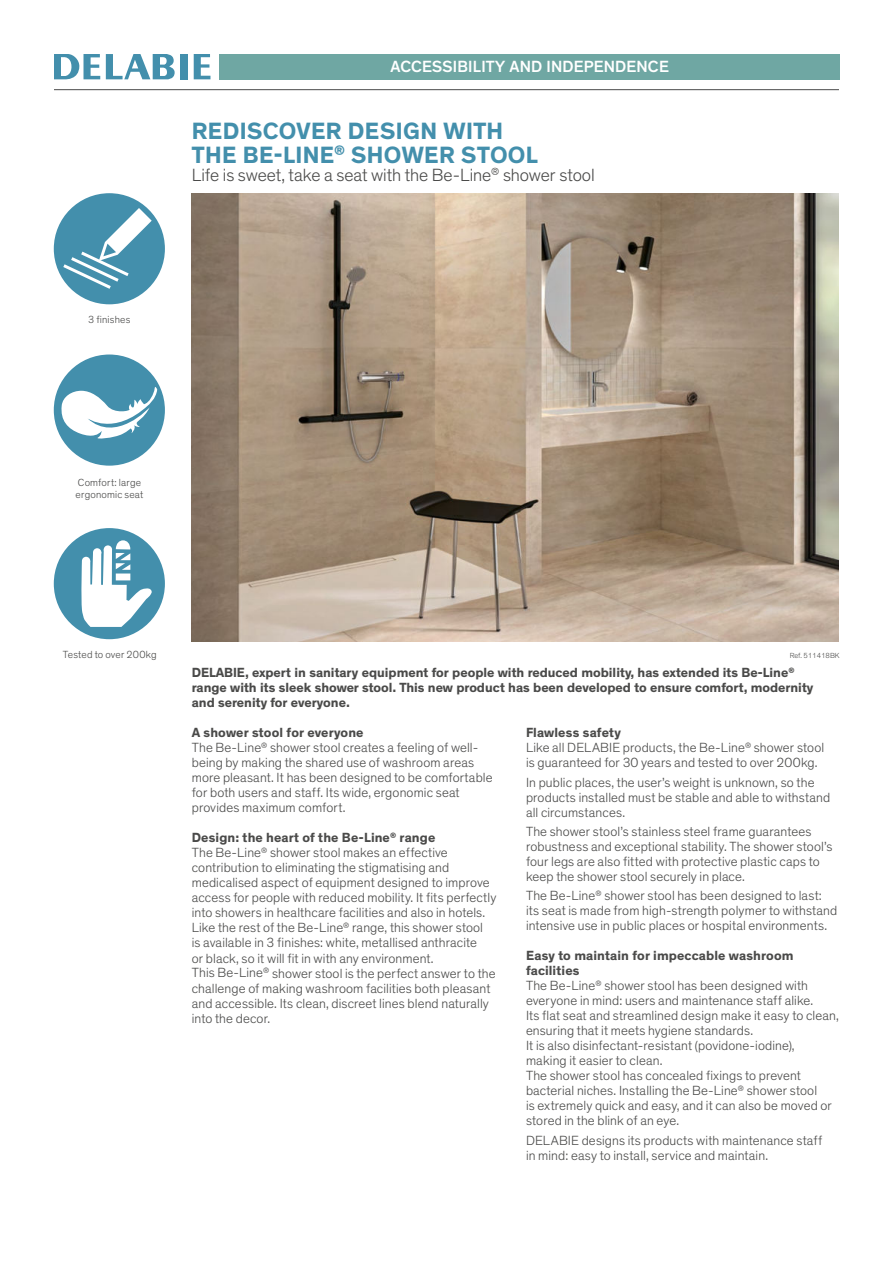
<style>
.page{position:relative;width:893px;height:1263px;background:#fff}
.page>*{position:absolute;margin:0;border:0;box-sizing:border-box;transform-origin:0 0}
.t1{font:700 24px/24px "Theinhardt";letter-spacing:.015em;color:#438fac}
.t2{font:300 18px "Theinhardt";letter-spacing:-.005em;color:#4a4a49}
.t3{font:500 16.5px "Theinhardt";letter-spacing:.015em;color:#fff}
.t4{font:300 13.5px/15px "Theinhardt";letter-spacing:.01em;color:#4a4a49}
.t5{font:700 13.5px/15px "Theinhardt";color:#4a4a49}
.t6{font:300 10.5px/12px "Theinhardt";letter-spacing:.02em;color:#4a4a49}
.t7{font:300 7.5px "Theinhardt";color:#4a4a49}
.s1{font-weight:700}
</style>
<div class="page">
<hr style="left:54px;top:89px;width:785px;height:1px;background:#4a4a49">
<svg style="left:54px;top:54px;width:46px;height:25px"></svg>
<svg style="left:106px;top:54px;width:69px;height:25px"></svg>
<div style="left:180px;top:54px;width:7px;height:25px;background:#438fac"></div>
<svg style="left:194px;top:54px;width:16px;height:25px"></svg>
<div style="left:219px;top:54px;width:621px;height:25px;background:#6fa7a3"></div>
<div style="left:54px;top:528px;width:111px;height:111px;background:#438fac;border-radius:50%"></div>
<svg style="left:72px;top:540px;width:80px;height:87px"></svg>
<div style="left:82px;top:557px;width:8px;height:8px;background:#fff;border-radius:50%"></div>
<div style="left:93px;top:548px;width:8px;height:9px;background:#fff;border-radius:50%"></div>
<div style="left:104px;top:545px;width:8px;height:9px;background:#fff;border-radius:50%"></div>
<div style="left:54px;top:193px;width:111px;height:111px;background:#438fac;border-radius:50%"></div>
<svg style="left:60px;top:208px;width:92px;height:83px"></svg>
<div style="left:54px;top:354px;width:111px;height:112px;background:#438fac;border-radius:50%"></div>
<svg style="left:60px;top:384px;width:97px;height:60px"></svg>
<img style="left:192px;top:193px;width:647px;height:448px">
<p class="t6" style="left:88px;top:314px;width:44px">3 finishes</p>
<p class="t3" style="left:390px;top:61px;width:280px">ACCESSIBILITY AND INDEPENDENCE</p>
<h1 class="t1" style="left:192px;top:121px;width:348px">REDISCOVER DESIGN WITH<br>THE BE-LINE<sup>®</sup> SHOWER STOOL</h1>
<h2 class="t2" style="left:192px;top:167px;width:405px">Life is sweet, take a seat with the Be-Line<sup>®</sup> shower stool</h2>
<p class="t6" style="left:76px;top:477px;width:69px">Comfort: large ergonomic seat</p>
<p class="t6" style="left:63px;top:649px;width:95px">Tested to over 200kg</p>
<p class="t7" style="left:790px;top:652px;width:51px">Ref. 511418BK</p>
<p class="t5" style="left:192px;top:667px;width:623px">DELABIE, expert in sanitary equipment for people with reduced mobility, has extended its Be-Line<sup>® </sup>range with its sleek shower stool. This new product has been developed to ensure comfort, modernity and serenity for everyone.</p>
<p class="t4" style="left:192px;top:726px;width:302px"><span class="s1">A shower stool for everyone<br></span>The Be-Line<sup>®</sup> shower stool creates a feeling of well&shy;being by making the shared use of washroom areas more pleasant. It has been designed to be comfortable for both users and staff. Its wide, ergonomic seat provides maximum comfort.</p>
<p class="t4" style="left:192px;top:831px;width:306px"><span class="s1">Design: the heart of the Be-Line</span><sup>®</sup> <span class="s1">range<br></span>The Be-Line<sup>®</sup> shower stool makes an effective contribution to eliminating the stigmatising and medicalised aspect of equipment designed to improve access for people with reduced mobility. It fits perfectly into showers in healthcare facilities and also in hotels.<br>Like the rest of the Be-Line<sup>®</sup> range, this shower stool<br>is available in 3 finishes: white, metallised anthracite<br>or black, so it will fit in with any environment.<br>This Be-Line<sup>®</sup> shower stool is the perfect answer to the challenge of making washroom facilities both pleasant and accessible. Its clean, discreet lines blend naturally into the decor.</p>
<p class="t4" style="left:526px;top:726px;width:300px"><span class="s1">Flawless safety<br></span>Like all DELABIE products, the Be-Line<sup>®</sup> shower stool is guaranteed for 30 years and tested to over 200kg.</p>
<p class="t4" style="left:526px;top:775px;width:306px">In public places, the user’s weight is unknown, so the products installed must be stable and able to withstand all circumstances.</p>
<p class="t4" style="left:526px;top:824px;width:308px">The shower stool’s stainless steel frame guarantees robustness and exceptional stability. The shower stool’s four legs are also fitted with protective plastic caps to keep the shower stool securely in place.</p>
<p class="t4" style="left:526px;top:889px;width:313px">The Be-Line<sup>®</sup> shower stool has been designed to last: its seat is made from high-strength polymer to withstand intensive use in public places or hospital environments.</p>
<p class="t4" style="left:526px;top:949px;width:314px"><span class="s1">Easy to maintain for impeccable washroom facilities<br></span>The Be-Line<sup>®</sup> shower stool has been designed with everyone in mind: users and maintenance staff alike.<br>Its flat seat and streamlined design make it easy to clean, ensuring that it meets hygiene standards.<br>It is also disinfectant-resistant (povidone-iodine),<br>making it easier to clean.<br>The shower stool has concealed fixings to prevent bacterial niches. Installing the Be-Line<sup>®</sup> shower stool<br>is extremely quick and easy, and it can also be moved or stored in the blink of an eye.</p>
<p class="t4" style="left:526px;top:1133px;width:298px">DELABIE designs its products with maintenance staff in mind: easy to install, service and maintain.</p>
</div>
